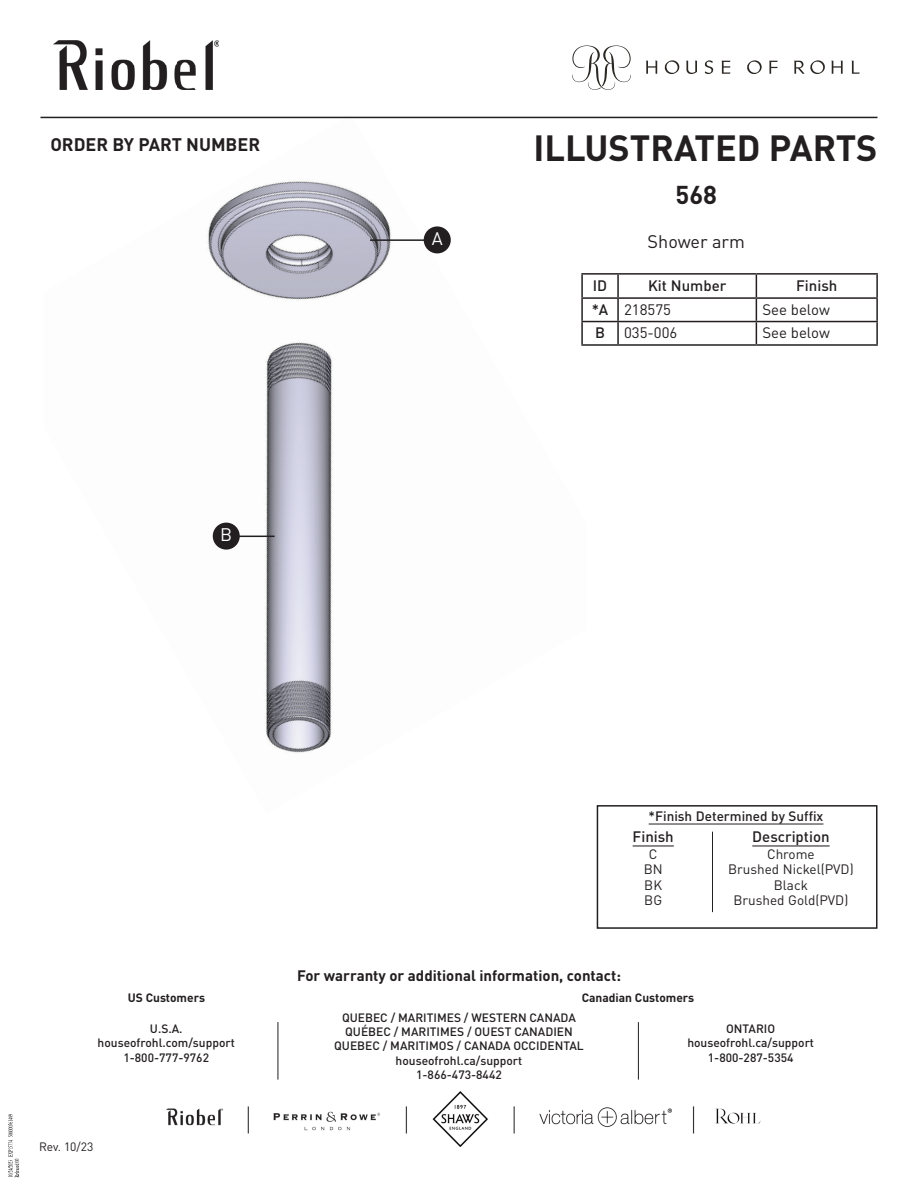
<style>
.page{position:relative;width:918px;height:1188px;background:#fff}
.page>*{position:absolute;margin:0;border:0;box-sizing:border-box;transform-origin:0 0}
.t1{font:700 36px "DIN Pro";color:#231f20}
.t2{font:700 25.5px "DIN Pro";color:#231f20}
.t3{font:700 18px "DIN Pro";color:#231f20}
.t4{font:18px "DIN Pro";color:#231f20}
.t5{font:18px "DIN Pro";color:#fff}
.t6{font:700 15px "DIN Pro";color:#231f20}
.t7{font:500 15px "DIN Pro";color:#231f20}
.t8{font:15px "DIN Pro";color:#231f20}
.t9{font:13.5px/15.5px "DIN Pro";color:#231f20;text-align:center}
.t10{font:500 13.5px "DIN Pro";color:#231f20}
.t11{font:500 12px/14.4px "DIN Pro";color:#231f20;text-align:center}
.t12{font:700 12px "DIN Pro";color:#231f20}
.t13{font:12px "DIN Pro";letter-spacing:-.005em;color:#231f20}
.s1{font-weight:500}
</style>
<div class="page">
<img style="left:44px;top:116px;width:542px;height:637px">
<div style="left:424px;top:226px;width:27px;height:27px;background:#231f20;border-radius:50%"></div>
<hr style="left:370px;top:239px;width:57px;height:2px;background:#231f20">
<div style="left:213px;top:523px;width:27px;height:27px;background:#231f20;border-radius:50%"></div>
<hr style="left:236px;top:536px;width:39px;height:1px;background:#231f20">
<hr style="left:581px;top:273px;width:37px;height:2px;background:#231f20">
<hr style="left:581px;top:275px;width:2px;height:22px;background:#231f20">
<hr style="left:618px;top:273px;width:138px;height:2px;background:#231f20">
<hr style="left:617px;top:275px;width:2px;height:22px;background:#231f20">
<hr style="left:756px;top:273px;width:122px;height:2px;background:#231f20">
<hr style="left:876px;top:275px;width:2px;height:22px;background:#231f20">
<hr style="left:581px;top:297px;width:37px;height:2px;background:#231f20">
<hr style="left:581px;top:299px;width:2px;height:22px;background:#231f20">
<hr style="left:618px;top:297px;width:138px;height:2px;background:#231f20">
<hr style="left:617px;top:299px;width:2px;height:22px;background:#231f20">
<hr style="left:756px;top:297px;width:122px;height:2px;background:#231f20">
<hr style="left:876px;top:299px;width:2px;height:22px;background:#231f20">
<hr style="left:581px;top:321px;width:37px;height:1px;background:#231f20">
<hr style="left:581px;top:322px;width:2px;height:22px;background:#231f20">
<hr style="left:618px;top:321px;width:138px;height:1px;background:#231f20">
<hr style="left:617px;top:322px;width:2px;height:22px;background:#231f20">
<hr style="left:756px;top:321px;width:122px;height:1px;background:#231f20">
<svg style="left:756px;top:275px;width:1px;height:69px"></svg>
<hr style="left:876px;top:322px;width:2px;height:22px;background:#231f20">
<hr style="left:581px;top:344px;width:37px;height:2px;background:#231f20">
<hr style="left:618px;top:344px;width:138px;height:2px;background:#231f20">
<hr style="left:756px;top:344px;width:122px;height:2px;background:#231f20">
<div style="left:597px;top:805px;width:281px;height:124px;border:2px solid #231f20"></div>
<hr style="left:649px;top:824px;width:174px;height:1px;background:#231f20">
<hr style="left:712px;top:832px;width:1px;height:80px;background:#231f20">
<hr style="left:633px;top:845px;width:41px;height:1px;background:#231f20">
<hr style="left:752px;top:845px;width:78px;height:1px;background:#231f20">
<hr style="left:41px;top:117px;width:837px;height:1px;background:#231f20">
<svg style="left:572px;top:45px;width:59px;height:45px"></svg>
<svg style="left:646px;top:61px;width:11px;height:13px"></svg>
<svg style="left:686px;top:61px;width:11px;height:13px"></svg>
<svg style="left:705px;top:60px;width:8px;height:14px"></svg>
<svg style="left:721px;top:61px;width:9px;height:13px"></svg>
<svg style="left:747px;top:60px;width:15px;height:14px"></svg>
<svg style="left:664px;top:60px;width:15px;height:14px"></svg>
<svg style="left:769px;top:61px;width:9px;height:13px"></svg>
<svg style="left:794px;top:60px;width:31px;height:14px"></svg>
<svg style="left:831px;top:61px;width:12px;height:13px"></svg>
<svg style="left:852px;top:61px;width:8px;height:13px"></svg>
<img style="left:54px;top:41px;width:165px;height:49px">
<img style="left:166px;top:1092px;width:594px;height:54px">
<hr style="left:278px;top:1022px;width:1px;height:58px;background:#231f20">
<hr style="left:638px;top:1022px;width:1px;height:58px;background:#231f20">
<svg style="left:8px;top:1114px;width:11px;height:63px"></svg>
<h3 class="t3" style="left:50px;top:129px;width:211px">ORDER BY PART NUMBER</h3>
<h1 class="t1" style="left:533px;top:118px;width:346px">ILLUSTRATED PARTS</h1>
<h3 class="t5" style="left:220px;top:520px;width:14px">B</h3>
<h3 class="t5" style="left:432px;top:224px;width:12px">A</h3>
<h2 class="t2" style="left:676px;top:174px;width:43px">568</h2>
<h3 class="t4" style="left:648px;top:227px;width:99px">Shower arm</h3>
<p class="t7" style="left:593px;top:273px;width:16px">ID</p>
<p class="t7" style="left:648px;top:273px;width:80px">Kit Number</p>
<p class="t7" style="left:796px;top:273px;width:43px">Finish</p>
<p class="t8" style="left:592px;top:298px;width:81px"><span class="s1">*A</span> 218575</p>
<p class="t8" style="left:762px;top:298px;width:69px">See below</p>
<p class="t7" style="left:595px;top:321px;width:11px">B</p>
<p class="t8" style="left:624px;top:321px;width:55px">035-006</p>
<p class="t8" style="left:762px;top:321px;width:69px">See below</p>
<p class="t10" style="left:649px;top:805px;width:176px">*Finish Determined by Suffix</p>
<p class="t7" style="left:633px;top:825px;width:43px">Finish</p>
<p class="t9" style="left:644px;top:845px;width:20px">C<br>BN<br>BK<br>BG</p>
<p class="t7" style="left:752px;top:825px;width:79px">Description</p>
<p class="t9" style="left:728px;top:845px;width:127px">Chrome<br>Brushed Nickel(PVD)<br>Black<br>Brushed Gold(PVD)</p>
<p class="t6" style="left:297px;top:964px;width:325px">For warranty or additional information, contact:</p>
<p class="t12" style="left:128px;top:988px;width:79px">US Customers</p>
<p class="t12" style="left:582px;top:988px;width:114px">Canadian Customers</p>
<p class="t11" style="left:98px;top:1020px;width:139px">U.S.A. houseofrohl.com/support<br>1-800-777-9762</p>
<p class="t11" style="left:334px;top:1009px;width:251px">QUEBEC / MARITIMES / WESTERN CANADA<br>QUÉBEC / MARITIMES / OUEST CANADIEN<br>QUEBEC / MARITIMOS / CANADA OCCIDENTAL houseofrohl.ca/support<br>1-866-473-8442</p>
<p class="t11" style="left:687px;top:1020px;width:128px">ONTARIO houseofrohl.ca/support<br>1-800-287-5354</p>
<p class="t13" style="left:39px;top:1137px;width:56px">Rev. 10/23</p>
</div>
